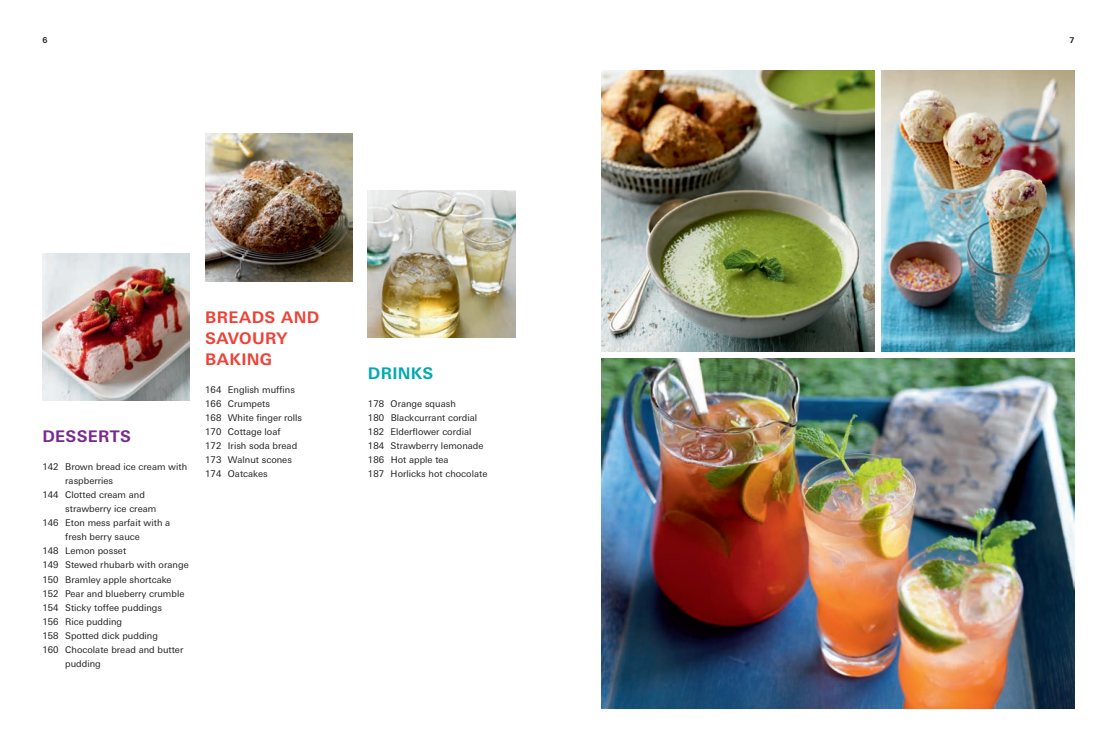
<style>
.page{position:relative;width:1117px;height:752px;background:#fff}
.page>*{position:absolute;margin:0;border:0;box-sizing:border-box;transform-origin:0 0}
._02__subhead__table{font:700 16px/21px "Univers Next W1 G";letter-spacing:.02em;color:#ee4237}
._02__subhead__table-2{font:700 16px "Univers Next W1 G";letter-spacing:.02em;color:#792a91}
._02__subhead__table-3{font:700 16px "Univers Next W1 G";letter-spacing:.015em;color:#00aab0}
._02__subhead__table-4{font:9.2px/14px "Univers Next W1 G";color:#231f20}
._00__page_number__ru{font:700 8px "Univers Next W1 G";color:#231f20}
</style>
<div class="page">
<img style="left:43px;top:253px;width:147px;height:147px">
<img style="left:205px;top:134px;width:147px;height:147px">
<img style="left:368px;top:190px;width:147px;height:147px">
<img style="left:602px;top:358px;width:472px;height:350px">
<img style="left:602px;top:71px;width:272px;height:280px">
<img style="left:881px;top:71px;width:193px;height:280px">
<p class="_00__page_number__ru" style="left:43px;top:35px;width:7px">6</p>
<p class="_02__subhead__table-2" style="left:43px;top:427px;width:90px">DESSERTS</p>
<p class="_02__subhead__table-4" style="left:65px;top:460px;width:124px;text-indent:-23px">142 Brown bread ice cream with raspberries</p>
<p class="_02__subhead__table-4" style="left:65px;top:488px;width:93px;text-indent:-23px">144 Clotted cream and strawberry ice cream</p>
<p class="_02__subhead__table-4" style="left:65px;top:516px;width:107px;text-indent:-23px">146 Eton mess parfait with a fresh berry sauce</p>
<p class="_02__subhead__table-4" style="left:43px;top:544px;width:85px">148 Lemon posset</p>
<p class="_02__subhead__table-4" style="left:43px;top:558px;width:148px">149 Stewed rhubarb with orange</p>
<p class="_02__subhead__table-4" style="left:43px;top:572px;width:131px">150 Bramley apple shortcake</p>
<p class="_02__subhead__table-4" style="left:43px;top:586px;width:143px">152 Pear and blueberry crumble</p>
<p class="_02__subhead__table-4" style="left:43px;top:600px;width:121px">154 Sticky toffee puddings</p>
<p class="_02__subhead__table-4" style="left:43px;top:614px;width:81px">156 Rice pudding</p>
<p class="_02__subhead__table-4" style="left:43px;top:628px;width:117px">158 Spotted dick pudding</p>
<p class="_02__subhead__table-4" style="left:65px;top:642px;width:120px;text-indent:-23px">160 Chocolate bread and butter pudding</p>
<p class="_02__subhead__table" style="left:205px;top:307px;width:116px">BREADS AND<br>SAVOURY<br>BAKING</p>
<p class="_02__subhead__table-4" style="left:205px;top:383px;width:91px">164 English muffins</p>
<p class="_02__subhead__table-4" style="left:205px;top:397px;width:66px">166 Crumpets</p>
<p class="_02__subhead__table-4" style="left:205px;top:411px;width:98px">168 White finger rolls</p>
<p class="_02__subhead__table-4" style="left:205px;top:425px;width:77px">170 Cottage loaf</p>
<p class="_02__subhead__table-4" style="left:205px;top:439px;width:93px">172 Irish soda bread</p>
<p class="_02__subhead__table-4" style="left:205px;top:453px;width:88px">173 Walnut scones</p>
<p class="_02__subhead__table-4" style="left:205px;top:467px;width:64px">174 Oatcakes</p>
<p class="_02__subhead__table-3" style="left:368px;top:364px;width:67px">DRINKS</p>
<p class="_02__subhead__table-4" style="left:368px;top:397px;width:89px">178 Orange squash</p>
<p class="_02__subhead__table-4" style="left:368px;top:411px;width:111px">180 Blackcurrant cordial</p>
<p class="_02__subhead__table-4" style="left:368px;top:425px;width:105px">182 Elderflower cordial</p>
<p class="_02__subhead__table-4" style="left:368px;top:439px;width:117px">184 Strawberry lemonade</p>
<p class="_02__subhead__table-4" style="left:368px;top:453px;width:82px">186 Hot apple tea</p>
<p class="_02__subhead__table-4" style="left:368px;top:467px;width:121px">187 Horlicks hot chocolate</p>
<p class="_00__page_number__ru" style="left:1069px;top:35px;width:7px">7</p>
</div>
